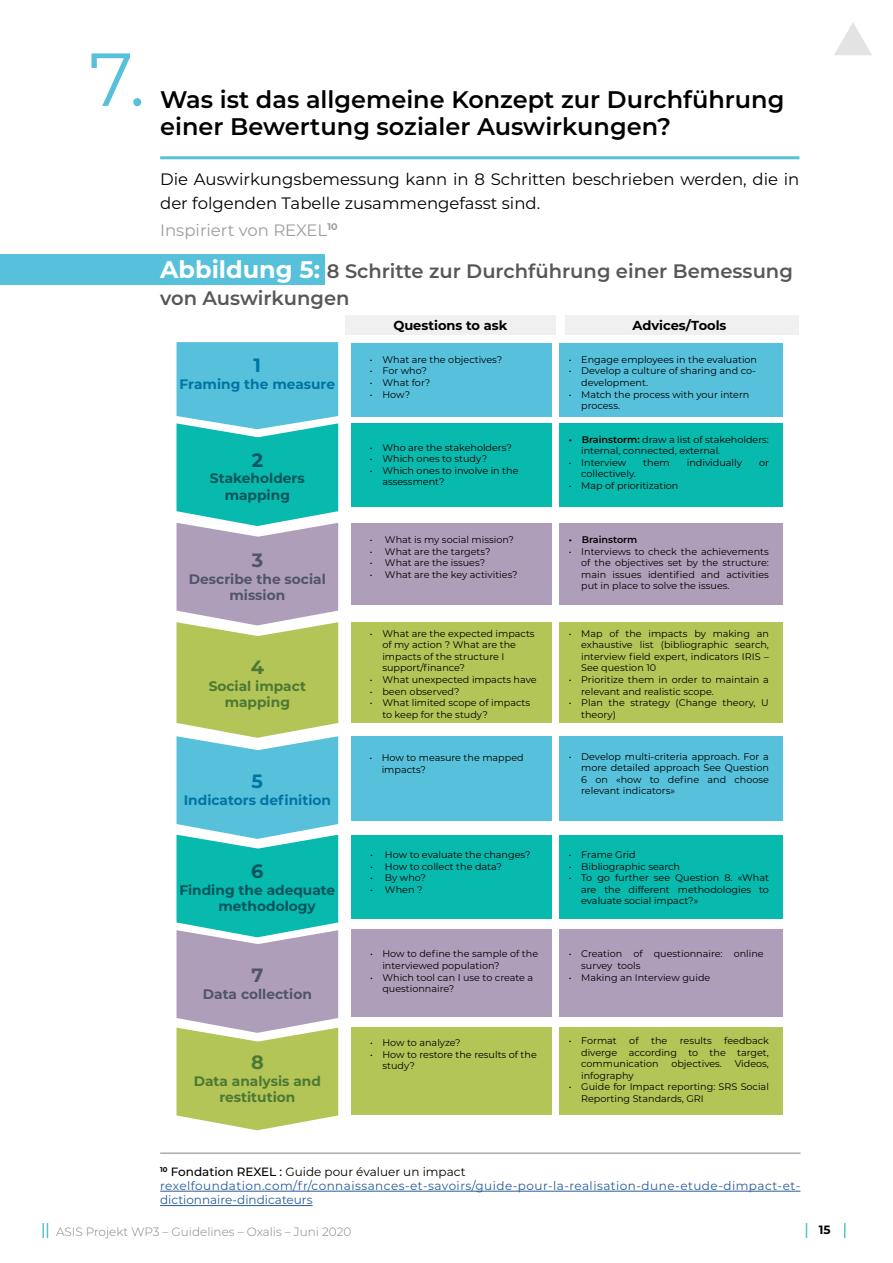
<style>
.page{position:relative;width:893px;height:1263px;background:#fff}
.page>*{position:absolute;margin:0;border:0;box-sizing:border-box;transform-origin:0 0}
.t1{font:75px "Montserrat";color:#57c1dc}
.t2{font:600 24px/27px "Montserrat";color:#000}
.t3{font:600 19.5px/27px "Montserrat";color:#575756}
.t4{font:700 19.2px "Montserrat";color:#0075a1}
.t5{font:700 19.2px "Montserrat";color:#00555c}
.t6{font:700 19.2px "Montserrat";color:#51546b}
.t7{font:700 19.2px "Montserrat";color:#4c7935}
.t8{font:16.5px/24px "Montserrat";color:#000}
.t9{font:16.5px "Montserrat";color:#9d9d9c}
.t10{font:700 13.8px/16.5px "Montserrat";color:#00555c;text-align:center}
.t11{font:700 13.8px/16.5px "Montserrat";color:#4c7935;text-align:center}
.t12{font:700 13.8px/16.5px "Montserrat";color:#51546b;text-align:center}
.t13{font:700 13.8px "Montserrat";color:#0075a1}
.t14{font:700 13.05px "Montserrat";color:#000}
.t15{font:12px/14.4px "Montserrat";letter-spacing:.04em;color:#275b9b}
.t16{font:300 12px "Montserrat";color:#838382}
.t17{font:700 12px "Montserrat";color:#000}
.t18{font:9.6px/11.6px "Montserrat";color:#000}
.t19{font:600 9.6px "Montserrat";color:#000}
.s1{font-weight:700;font-size:24px;color:#fff}
.s2{font-weight:600}
.s3{font-weight:500;color:#000}
.s4{color:#000}
</style>
<div class="page">
<div style="left:352px;top:343px;width:200px;height:74px;background:#57c1dc"></div>
<svg style="left:176px;top:342px;width:162px;height:788px;background:#7fbeac"></svg>
<div style="left:352px;top:423px;width:200px;height:84px;background:#08b9ad"></div>
<div style="left:352px;top:523px;width:200px;height:82px;background:#af9eb9"></div>
<div style="left:352px;top:622px;width:200px;height:101px;background:#b3c556"></div>
<div style="left:352px;top:736px;width:200px;height:85px;background:#57c1dc"></div>
<div style="left:352px;top:835px;width:200px;height:83px;background:#08b9ad"></div>
<div style="left:352px;top:929px;width:200px;height:88px;background:#af9eb9"></div>
<div style="left:352px;top:1027px;width:200px;height:87px;background:#b3c556"></div>
<div style="left:560px;top:343px;width:223px;height:74px;background:#57c1dc"></div>
<div style="left:560px;top:423px;width:223px;height:84px;background:#08b9ad"></div>
<div style="left:560px;top:523px;width:223px;height:82px;background:#af9eb9"></div>
<div style="left:560px;top:622px;width:223px;height:101px;background:#b3c556"></div>
<div style="left:560px;top:736px;width:223px;height:85px;background:#57c1dc"></div>
<div style="left:560px;top:835px;width:223px;height:83px;background:#08b9ad"></div>
<div style="left:560px;top:929px;width:223px;height:88px;background:#af9eb9"></div>
<div style="left:560px;top:1027px;width:223px;height:87px;background:#b3c556"></div>
<div style="left:345px;top:316px;width:211px;height:19px;background:#f0f0f0"></div>
<svg style="left:844px;top:1223px;width:1px;height:15px"></svg>
<svg style="left:42px;top:1223px;width:6px;height:15px"></svg>
<svg style="left:806px;top:1223px;width:1px;height:15px"></svg>
<div style="left:0;top:254px;width:324px;height:31px;background:#57c1dc"></div>
<div style="left:566px;top:316px;width:233px;height:19px;background:#f0f0f0"></div>
<hr style="left:160px;top:156px;width:639px;height:3px;background:#57c1dc">
<hr style="left:160px;top:1153px;width:640px;height:1px;background:#838382">
<hr style="left:160px;top:1191px;width:640px;height:1px;background:#275b9b">
<hr style="left:160px;top:1205px;width:153px;height:1px;background:#275b9b">
<svg style="left:834px;top:23px;width:38px;height:32px"></svg>
<h1 class="t1" style="left:89px;top:28px;width:58px">7.</h1>
<h2 class="t2" style="left:160px;top:84px;width:626px">Was ist das allgemeine Konzept zur Durchführung einer Bewertung sozialer Auswirkungen?</h2>
<h3 class="t8" style="left:160px;top:166px;width:641px">Die Auswirkungsbemessung kann in 8 Schritten beschrieben werden, die in der folgenden Tabelle zusammengefasst sind.</h3>
<h3 class="t9" style="left:160px;top:219px;width:179px">Inspiriert von REXEL<sup>10</sup></h3>
<h3 class="t3" style="left:160px;top:256px;width:634px"><span class="s1">Abbildung 5:</span> 8 Schritte zur Durchführung einer Bemessung von Auswirkungen</h3>
<h3 class="t4" style="left:254px;top:351px;width:9px">1</h3>
<h3 class="t13" style="left:180px;top:374px;width:157px">Framing the measure</h3>
<h3 class="t5" style="left:252px;top:446px;width:13px">2</h3>
<h3 class="t10" style="left:210px;top:469px;width:96px">Stakeholders mapping</h3>
<h3 class="t6" style="left:252px;top:546px;width:13px">3</h3>
<h3 class="t12" style="left:189px;top:570px;width:138px">Describe the social mission</h3>
<h3 class="t7" style="left:251px;top:654px;width:15px">4</h3>
<h3 class="t11" style="left:209px;top:677px;width:99px">Social impact mapping</h3>
<h3 class="t4" style="left:252px;top:768px;width:13px">5</h3>
<h3 class="t13" style="left:184px;top:790px;width:149px">Indicators definition</h3>
<h3 class="t5" style="left:251px;top:857px;width:14px">6</h3>
<h3 class="t10" style="left:218px;top:881px;width:118px;text-align:left;text-indent:-39px">Finding the adequate methodology</h3>
<h3 class="t6" style="left:251px;top:962px;width:13px">7</h3>
<h3 class="t12" style="left:203px;top:985px;width:111px">Data collection</h3>
<h3 class="t7" style="left:251px;top:1048px;width:14px">8</h3>
<h3 class="t11" style="left:194px;top:1072px;width:129px">Data analysis and restitution</h3>
<h3 class="t14" style="left:393px;top:316px;width:116px">Questions to ask</h3>
<h3 class="t14" style="left:632px;top:316px;width:96px">Advices/Tools</h3>
<p class="t18" style="left:370px;top:353px;width:134px">• What are the objectives?</p>
<p class="t18" style="left:370px;top:365px;width:58px">• For who?</p>
<p class="t18" style="left:370px;top:376px;width:62px">• What for?</p>
<p class="t18" style="left:370px;top:388px;width:42px">• How?</p>
<p class="t18" style="left:370px;top:441px;width:143px">• Who are the stakeholders?</p>
<p class="t18" style="left:370px;top:453px;width:119px">• Which ones to study?</p>
<p class="t18" style="left:382px;top:464px;width:138px;text-indent:-12px">• Which ones to involve in the assessment?</p>
<p class="t18" style="left:370px;top:534px;width:145px">• What is my social mission?</p>
<p class="t18" style="left:370px;top:545px;width:122px">• What are the targets?</p>
<p class="t18" style="left:370px;top:557px;width:117px">• What are the issues?</p>
<p class="t18" style="left:370px;top:568px;width:149px">• What are the key activities?</p>
<p class="t18" style="left:382px;top:627px;width:154px;text-indent:-12px">• What are the expected impacts of my action ? What are the impacts of the structure I support/finance?</p>
<p class="t18" style="left:370px;top:673px;width:168px">• What unexpected impacts have</p>
<p class="t18" style="left:370px;top:685px;width:91px">• been observed?</p>
<p class="t18" style="left:382px;top:696px;width:149px;text-indent:-12px">• What limited scope of impacts to keep for the study?</p>
<p class="t18" style="left:382px;top:752px;width:143px;text-indent:-12px">• How to measure the mapped impacts?</p>
<p class="t18" style="left:370px;top:848px;width:162px">• How to evaluate the changes?</p>
<p class="t18" style="left:370px;top:860px;width:133px">• How to collect the data?</p>
<p class="t18" style="left:370px;top:871px;width:58px">• By who?</p>
<p class="t18" style="left:370px;top:883px;width:54px">• When ?</p>
<p class="t18" style="left:382px;top:948px;width:157px;text-indent:-12px">• How to define the sample of the interviewed population?</p>
<p class="t18" style="left:382px;top:971px;width:152px;text-indent:-12px">• Which tool can I use to create a questionnaire?</p>
<p class="t18" style="left:370px;top:1036px;width:92px">• How to analyze?</p>
<p class="t18" style="left:382px;top:1048px;width:156px;text-indent:-12px">• How to restore the results of the study?</p>
<p class="t18" style="left:569px;top:353px;width:190px">• Engage employees in the evaluation</p>
<p class="t18" style="left:581px;top:365px;width:176px;text-indent:-12px">• Develop a culture of sharing and co&shy;development.</p>
<p class="t18" style="left:581px;top:388px;width:170px;text-indent:-12px">• Match the process with your intern process.</p>
<p class="t18" style="left:581px;top:433px;width:189px;text-indent:-12px"><span class="s2">• Brainstorm:</span> draw a list of stakeholders: internal, connected, external.</p>
<p class="t18" style="left:569px;top:456px;width:59px">• Interview</p>
<p class="t18" style="left:643px;top:456px;width:28px">them</p>
<p class="t18" style="left:687px;top:456px;width:57px">individually</p>
<p class="t18" style="left:759px;top:456px;width:11px">or</p>
<p class="t18" style="left:581px;top:468px;width:56px">collectively.</p>
<p class="t18" style="left:569px;top:479px;width:111px">• Map of prioritization</p>
<p class="t19" style="left:569px;top:533px;width:70px">• Brainstorm</p>
<p class="t18" style="left:581px;top:545px;width:189px;text-align:justify;text-indent:-12px">• Interviews to check the achievements of the objectives set by the structure: main issues identified and activities put in place to solve the issues.</p>
<p class="t18" style="left:581px;top:627px;width:189px;text-align:justify;text-indent:-12px">• Map of the impacts by making an exhaustive list (bibliographic search, interview field expert, indicators IRIS – See question 10</p>
<p class="t18" style="left:581px;top:673px;width:189px;text-indent:-12px">• Prioritize them in order to maintain a relevant and realistic scope.</p>
<p class="t18" style="left:581px;top:696px;width:189px;text-indent:-12px">• Plan the strategy (Change theory, U theory)</p>
<p class="t18" style="left:581px;top:750px;width:189px;text-align:justify;text-indent:-12px">• Develop multi-criteria approach. For a more detailed approach See Question 6 on «how to define and choose relevant indicators»</p>
<p class="t18" style="left:569px;top:848px;width:68px">• Frame Grid</p>
<p class="t18" style="left:569px;top:860px;width:113px">• Bibliographic search</p>
<p class="t18" style="left:581px;top:871px;width:189px;text-align:justify;text-indent:-12px">• To go further see Question 8. «What are the different methodologies to evaluate social impact?»</p>
<p class="t18" style="left:581px;top:948px;width:184px;text-indent:-12px">• Creation of questionnaire: online survey tools</p>
<p class="t18" style="left:569px;top:971px;width:143px">• Making an Interview guide</p>
<p class="t18" style="left:569px;top:1034px;width:50px">• Format</p>
<p class="t18" style="left:629px;top:1034px;width:11px">of</p>
<p class="t18" style="left:651px;top:1034px;width:18px">the</p>
<p class="t18" style="left:680px;top:1034px;width:33px">results</p>
<p class="t18" style="left:581px;top:1034px;width:189px;text-align:justify;text-indent:143px">feedback diverge according to the target, communication</p>
<p class="t18" style="left:671px;top:1058px;width:52px">objectives.</p>
<p class="t18" style="left:735px;top:1058px;width:36px">Videos,</p>
<p class="t18" style="left:581px;top:1069px;width:54px">infography</p>
<p class="t18" style="left:581px;top:1081px;width:189px;text-indent:-12px">• Guide for Impact reporting: SRS Social<br>Reporting Standards, GRI</p>
<p class="t15" style="left:160px;top:1164px;width:642px"><sup>10</sup> <span class="s3">Fondation REXEL :</span> <span class="s4">Guide pour évaluer un impact </span>rexelfoundation.com/fr/connaissances-et-savoirs/guide-pour-la-realisation-dune-etude-dimpact-et&shy;dictionnaire-dindicateurs</p>
<p class="t16" style="left:56px;top:1224px;width:297px">ASIS Projekt WP3 – Guidelines – Oxalis – Juni 2020</p>
<p class="t17" style="left:819px;top:1221px;width:13px">15</p>
</div>
